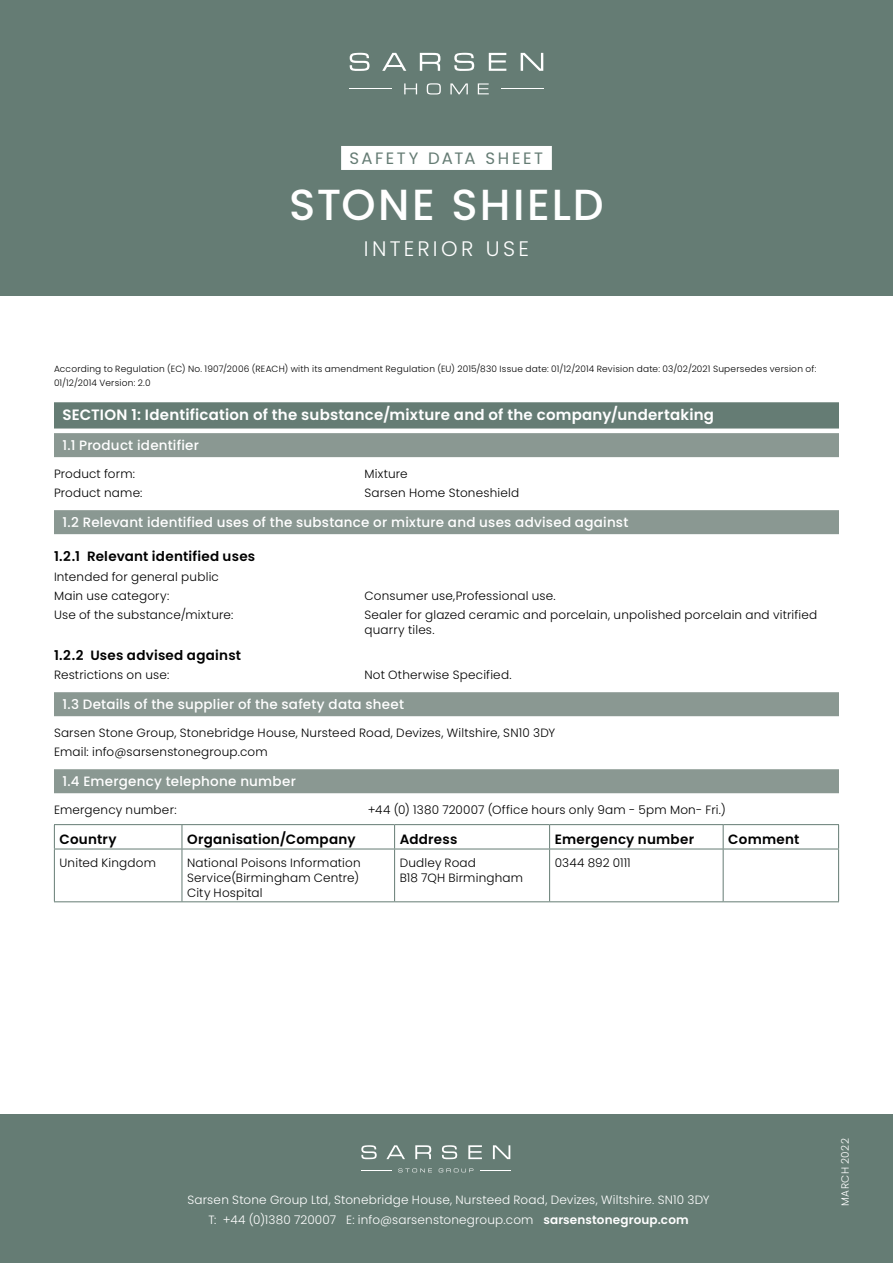
<style>
.page{position:relative;width:893px;height:1263px;background:#fff}
.page>*{position:absolute;margin:0;border:0;box-sizing:border-box;transform-origin:0 0}
.t1{font:500 43.5px "Poppins";letter-spacing:.05em;color:#fff}
.t2{font:300 21px "Poppins";letter-spacing:.16em;color:#fff}
.t3{font:16.5px "Poppins";letter-spacing:.15em;color:#657c74}
.t4{font:600 15px "Poppins";letter-spacing:.015em;color:#fff}
.t5{font:500 13.5px "Poppins";letter-spacing:.015em;color:#fff}
.t6{font:600 13.5px "Poppins";letter-spacing:.02em;color:#000}
.t7{font:300 12px/15px "Poppins";letter-spacing:.015em;color:#000}
.t8{font:300 12px/19.2px "Poppins";letter-spacing:.015em;color:#fff;text-align:center}
.t9{font:300 10.5px "Poppins";letter-spacing:.035em;color:#fff}
.t10{font:300 9px/13.5px "Poppins";letter-spacing:.025em;color:#000}
.s1{font-weight:600}
</style>
<div class="page">
<div style="left:54px;top:402px;width:785px;height:26px;background:#657c74"></div>
<div style="left:54px;top:433px;width:785px;height:24px;background:#8a9892"></div>
<div style="left:54px;top:510px;width:785px;height:24px;background:#8a9892"></div>
<div style="left:54px;top:692px;width:785px;height:24px;background:#8a9892"></div>
<div style="left:54px;top:769px;width:785px;height:24px;background:#8a9892"></div>
<hr style="left:54px;top:824px;width:128px;height:1px;background:#657c74">
<svg style="left:54px;top:825px;width:1px;height:24px"></svg>
<hr style="left:182px;top:824px;width:213px;height:1px;background:#657c74">
<svg style="left:182px;top:825px;width:1px;height:24px"></svg>
<hr style="left:395px;top:824px;width:155px;height:1px;background:#657c74">
<svg style="left:394px;top:825px;width:1px;height:24px"></svg>
<hr style="left:550px;top:824px;width:173px;height:1px;background:#657c74">
<svg style="left:549px;top:825px;width:1px;height:24px"></svg>
<hr style="left:723px;top:824px;width:116px;height:1px;background:#657c74">
<svg style="left:723px;top:825px;width:1px;height:24px"></svg>
<svg style="left:838px;top:825px;width:1px;height:24px"></svg>
<hr style="left:54px;top:849px;width:128px;height:1px;background:#657c74">
<hr style="left:54px;top:849px;width:1px;height:52px;background:#657c74">
<hr style="left:182px;top:849px;width:213px;height:1px;background:#657c74">
<hr style="left:182px;top:849px;width:1px;height:52px;background:#657c74">
<hr style="left:395px;top:849px;width:155px;height:1px;background:#657c74">
<hr style="left:394px;top:849px;width:1px;height:52px;background:#657c74">
<hr style="left:550px;top:849px;width:173px;height:1px;background:#657c74">
<hr style="left:549px;top:849px;width:1px;height:52px;background:#657c74">
<hr style="left:723px;top:849px;width:116px;height:1px;background:#657c74">
<hr style="left:723px;top:849px;width:1px;height:52px;background:#657c74">
<hr style="left:838px;top:849px;width:1px;height:52px;background:#657c74">
<hr style="left:54px;top:901px;width:128px;height:1px;background:#657c74">
<hr style="left:182px;top:901px;width:213px;height:1px;background:#657c74">
<hr style="left:395px;top:901px;width:155px;height:1px;background:#657c74">
<hr style="left:550px;top:901px;width:173px;height:1px;background:#657c74">
<hr style="left:723px;top:901px;width:116px;height:1px;background:#657c74">
<div style="left:0;top:1114px;width:893px;height:149px;background:#657c74"></div>
<div style="left:0;top:0;width:893px;height:296px;background:#657c74"></div>
<svg style="left:350px;top:53px;width:20px;height:18px"></svg>
<svg style="left:382px;top:53px;width:24px;height:18px"></svg>
<svg style="left:420px;top:53px;width:20px;height:18px"></svg>
<svg style="left:454px;top:53px;width:20px;height:18px"></svg>
<svg style="left:489px;top:53px;width:17px;height:18px"></svg>
<svg style="left:521px;top:53px;width:22px;height:18px"></svg>
<hr style="left:350px;top:89px;width:42px;height:1px;background:#fff">
<hr style="left:501px;top:89px;width:42px;height:1px;background:#fff">
<svg style="left:404px;top:83px;width:13px;height:11px"></svg>
<svg style="left:427px;top:83px;width:14px;height:11px"></svg>
<svg style="left:450px;top:83px;width:18px;height:11px"></svg>
<svg style="left:478px;top:83px;width:11px;height:11px"></svg>
<svg style="left:361px;top:1145px;width:16px;height:14px"></svg>
<svg style="left:386px;top:1145px;width:19px;height:14px"></svg>
<svg style="left:415px;top:1145px;width:16px;height:14px"></svg>
<svg style="left:442px;top:1145px;width:15px;height:14px"></svg>
<svg style="left:468px;top:1145px;width:14px;height:14px"></svg>
<svg style="left:493px;top:1145px;width:17px;height:14px"></svg>
<svg style="left:398px;top:1168px;width:34px;height:4px"></svg>
<svg style="left:439px;top:1168px;width:34px;height:4px"></svg>
<hr style="left:361px;top:1170px;width:31px;height:1px;background:#fff">
<hr style="left:480px;top:1170px;width:30px;height:1px;background:#fff">
<div style="left:341px;top:146px;width:211px;height:24px;background:#fff"></div>
<h3 class="t3" style="left:349px;top:149px;width:195px">SAFETY DATA SHEET</h3>
<h1 class="t1" style="left:289px;top:179px;width:316px">STONE SHIELD</h1>
<h2 class="t2" style="left:364px;top:236px;width:167px">INTERIOR USE</h2>
<p class="t10" style="left:54px;top:362px;width:764px">According to Regulation (EC) No. 1907/2006 (REACH) with its amendment Regulation (EU) 2015/830 Issue date: 01/12/2014 Revision date: 03/02/2021 Supersedes version of:<br>01/12/2014 Version: 2.0</p>
<p class="t4" style="left:63px;top:406px;width:653px">SECTION 1: Identification of the substance/mixture and of the company/undertaking</p>
<p class="t5" style="left:63px;top:438px;width:138px">1.1 Product identifier</p>
<p class="t7" style="left:54px;top:466px;width:82px">Product form:</p>
<p class="t7" style="left:364px;top:466px;width:45px">Mixture</p>
<p class="t7" style="left:54px;top:485px;width:90px">Product name:</p>
<p class="t7" style="left:364px;top:485px;width:156px">Sarsen Home Stoneshield</p>
<p class="t5" style="left:63px;top:515px;width:567px">1.2 Relevant identified uses of the substance or mixture and uses advised against</p>
<p class="t6" style="left:54px;top:549px;width:203px">1.2.1 Relevant identified uses</p>
<p class="t7" style="left:54px;top:567px;width:166px;line-height:19.2px">Intended for general public<br>Main use category:</p>
<p class="t7" style="left:364px;top:588px;width:193px">Consumer use,Professional use.</p>
<p class="t7" style="left:54px;top:607px;width:181px">Use of the substance/mixture:</p>
<p class="t7" style="left:364px;top:607px;width:454px">Sealer for glazed ceramic and porcelain, unpolished porcelain and vitrified quarry tiles.</p>
<p class="t6" style="left:54px;top:647px;width:189px">1.2.2 Uses advised against</p>
<p class="t7" style="left:54px;top:667px;width:117px">Restrictions on use:</p>
<p class="t7" style="left:364px;top:667px;width:149px">Not Otherwise Specified.</p>
<p class="t5" style="left:63px;top:697px;width:343px">1.3 Details of the supplier of the safety data sheet</p>
<p class="t7" style="left:54px;top:723px;width:503px;line-height:19.2px">Sarsen Stone Group, Stonebridge House, Nursteed Road, Devizes, Wiltshire, SN10 3DY<br>Email: info@sarsenstonegroup.com</p>
<p class="t5" style="left:63px;top:774px;width:235px">1.4 Emergency telephone number</p>
<p class="t7" style="left:54px;top:802px;width:124px">Emergency number:</p>
<p class="t7" style="left:368px;top:802px;width:359px">+44 (0) 1380 720007 (Office hours only 9am - 5pm Mon- Fri.)</p>
<p class="t6" style="left:59px;top:831px;width:59px">Country</p>
<p class="t6" style="left:187px;top:831px;width:170px">Organisation/Company</p>
<p class="t6" style="left:400px;top:831px;width:59px">Address</p>
<p class="t6" style="left:555px;top:831px;width:141px">Emergency number</p>
<p class="t6" style="left:728px;top:831px;width:73px">Comment</p>
<p class="t7" style="left:59px;top:855px;width:98px">United Kingdom</p>
<p class="t7" style="left:187px;top:855px;width:175px">National Poisons Information<br>Service (Birmingham Centre)<br>City Hospital</p>
<p class="t7" style="left:400px;top:855px;width:125px">Dudley Road<br>B18 7QH Birmingham</p>
<p class="t7" style="left:555px;top:855px;width:78px">0344 892 0111</p>
<p class="t8" style="left:187px;top:1191px;width:524px">Sarsen Stone Group Ltd, Stonebridge House, Nursteed Road, Devizes, Wiltshire. SN10 3DY<br>T: +44 (0)1380 720007 E: info@sarsenstonegroup.com <span class="s1">sarsenstonegroup.com</span></p>
<p class="t9" style="left:839px;top:1206px;width:69px;rotate:-90deg">MARCH 2022</p>
</div>
